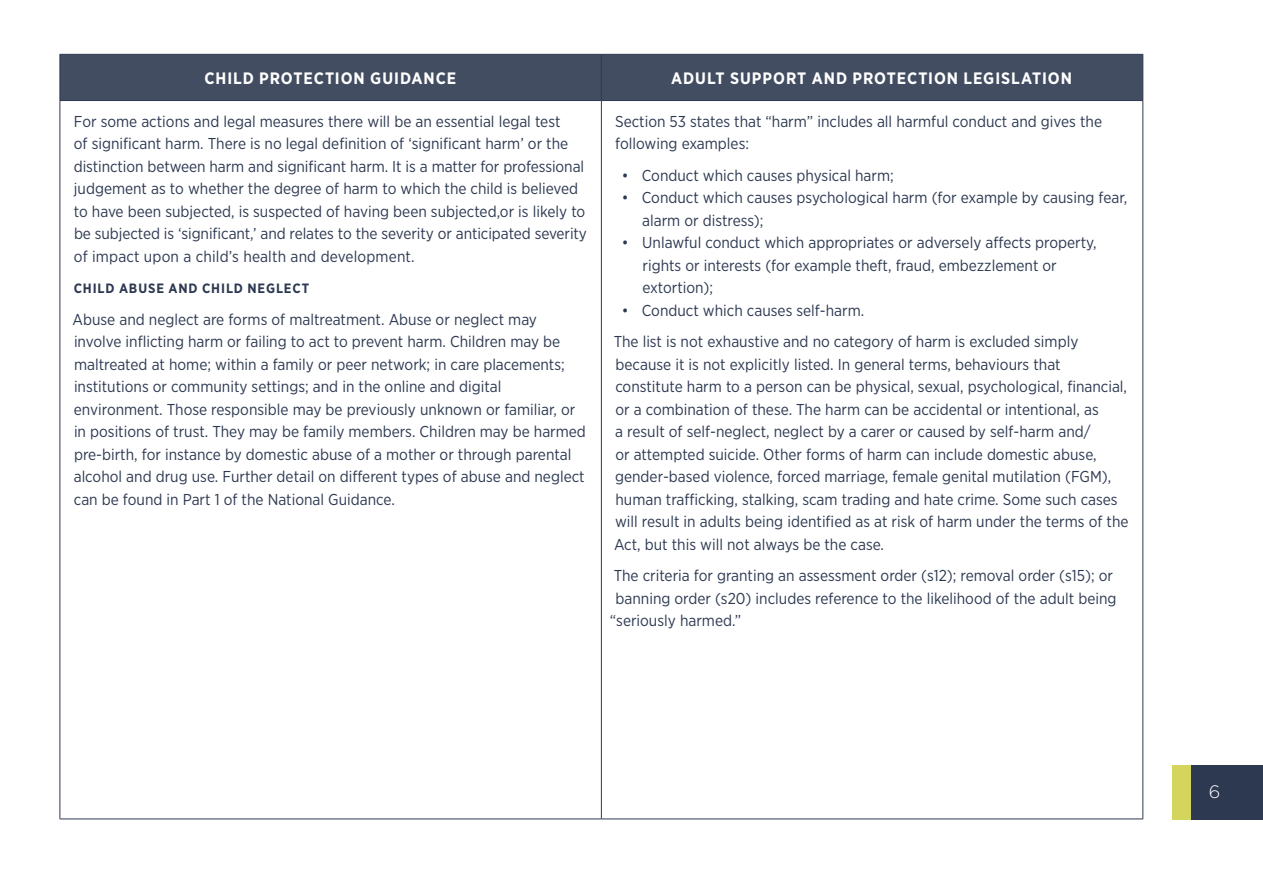
<style>
.page{position:relative;width:1263px;height:893px;background:#fff}
.page>*{position:absolute;margin:0;border:0;box-sizing:border-box;transform-origin:0 0}
.t1{font:300 18px "Gotham";color:#fff}
.Table_Heading_Primary{font:700 16.5px "Gotham Narrow";letter-spacing:.055em;color:#fff}
.Table_Data{font:15.75px/22.5px "Gotham Narrow";color:#2d3951}
.Table_Subheading_Left{font:700 13.5px "Gotham Narrow";letter-spacing:.065em;color:#2d3951}
</style>
<div class="page">
<div style="left:1191px;top:765px;width:72px;height:54px;background:#2d3951"></div>
<div style="left:1173px;top:765px;width:18px;height:54px;background:#d3d55c"></div>
<div style="left:61px;top:55px;width:1081px;height:45px;background:#424d62"></div>
<hr style="left:601px;top:55px;width:1px;height:45px;background:#2d3951">
<hr style="left:601px;top:101px;width:1px;height:717px;background:#2d3951">
<hr style="left:60px;top:54px;width:541px;height:1px;background:#2d3951">
<hr style="left:60px;top:55px;width:1px;height:45px;background:#2d3951">
<hr style="left:601px;top:54px;width:542px;height:1px;background:#2d3951">
<hr style="left:1142px;top:55px;width:1px;height:45px;background:#2d3951">
<hr style="left:60px;top:100px;width:541px;height:1px;background:#2d3951">
<hr style="left:601px;top:100px;width:542px;height:1px;background:#2d3951">
<hr style="left:60px;top:101px;width:1px;height:717px;background:#2d3951">
<hr style="left:1142px;top:101px;width:1px;height:717px;background:#2d3951">
<hr style="left:60px;top:818px;width:541px;height:1px;background:#2d3951">
<hr style="left:601px;top:818px;width:542px;height:1px;background:#2d3951">
<p class="Table_Heading_Primary" style="left:204px;top:68px;width:253px">CHILD PROTECTION GUIDANCE</p>
<p class="Table_Heading_Primary" style="left:671px;top:68px;width:402px">ADULT SUPPORT AND PROTECTION LEGISLATION</p>
<p class="Table_Data" style="left:74px;top:110px;width:515px">For some actions and legal measures there will be an essential legal test<br>of significant harm. There is no legal definition of ‘significant harm’ or the distinction between harm and significant harm. It is a matter for professional judgement as to whether the degree of harm to which the child is believed to have been subjected, is suspected of having been subjected,or is likely to be subjected is ‘significant,’ and relates to the severity or anticipated severity of impact upon a child’s health and development.</p>
<p class="Table_Subheading_Left" style="left:74px;top:280px;width:237px">CHILD ABUSE AND CHILD NEGLECT</p>
<p class="Table_Data" style="left:73px;top:308px;width:515px">Abuse and neglect are forms of maltreatment. Abuse or neglect may involve inflicting harm or failing to act to prevent harm. Children may be maltreated at home; within a family or peer network; in care placements; institutions or community settings; and in the online and digital environment. Those responsible may be previously unknown or familiar, or in positions of trust. They may be family members. Children may be harmed pre-birth, for instance by domestic abuse of a mother or through parental alcohol and drug use. Further detail on different types of abuse and neglect can be found in Part 1 of the National Guidance.</p>
<p class="Table_Data" style="left:615px;top:110px;width:488px">Section 53 states that “harm” includes all harmful conduct and gives the following examples:</p>
<p class="Table_Data" style="left:622px;top:164px;width:273px">• Conduct which causes physical harm;</p>
<p class="Table_Data" style="left:642px;top:186px;width:487px;text-indent:-20px">• Conduct which causes psychological harm (for example by causing fear, alarm or distress);</p>
<p class="Table_Data" style="left:642px;top:231px;width:456px;text-indent:-20px">• Unlawful conduct which appropriates or adversely affects property, rights or interests (for example theft, fraud, embezzlement or extortion);</p>
<p class="Table_Data" style="left:622px;top:299px;width:244px">• Conduct which causes self-harm.</p>
<p class="Table_Data" style="left:614px;top:330px;width:516px">The list is not exhaustive and no category of harm is excluded simply because it is not explicitly listed. In general terms, behaviours that constitute harm to a person can be physical, sexual, psychological, financial, or a combination of these. The harm can be accidental or intentional, as<br>a result of self-neglect, neglect by a carer or caused by self-harm and/<br>or attempted suicide. Other forms of harm can include domestic abuse, gender-based violence, forced marriage, female genital mutilation (FGM), human trafficking, stalking, scam trading and hate crime. Some such cases will result in adults being identified as at risk of harm under the terms of the Act, but this will not always be the case.</p>
<p class="Table_Data" style="left:614px;top:564px;width:501px">The criteria for granting an assessment order (s12); removal order (s15); or</p>
<p class="Table_Data" style="left:615px;top:587px;width:502px">banning order (s20) includes reference to the likelihood of the adult being</p>
<p class="Table_Data" style="left:610px;top:609px;width:133px">“seriously harmed.”</p>
<p class="t1" style="left:1209px;top:781px;width:13px">6</p>
</div>
